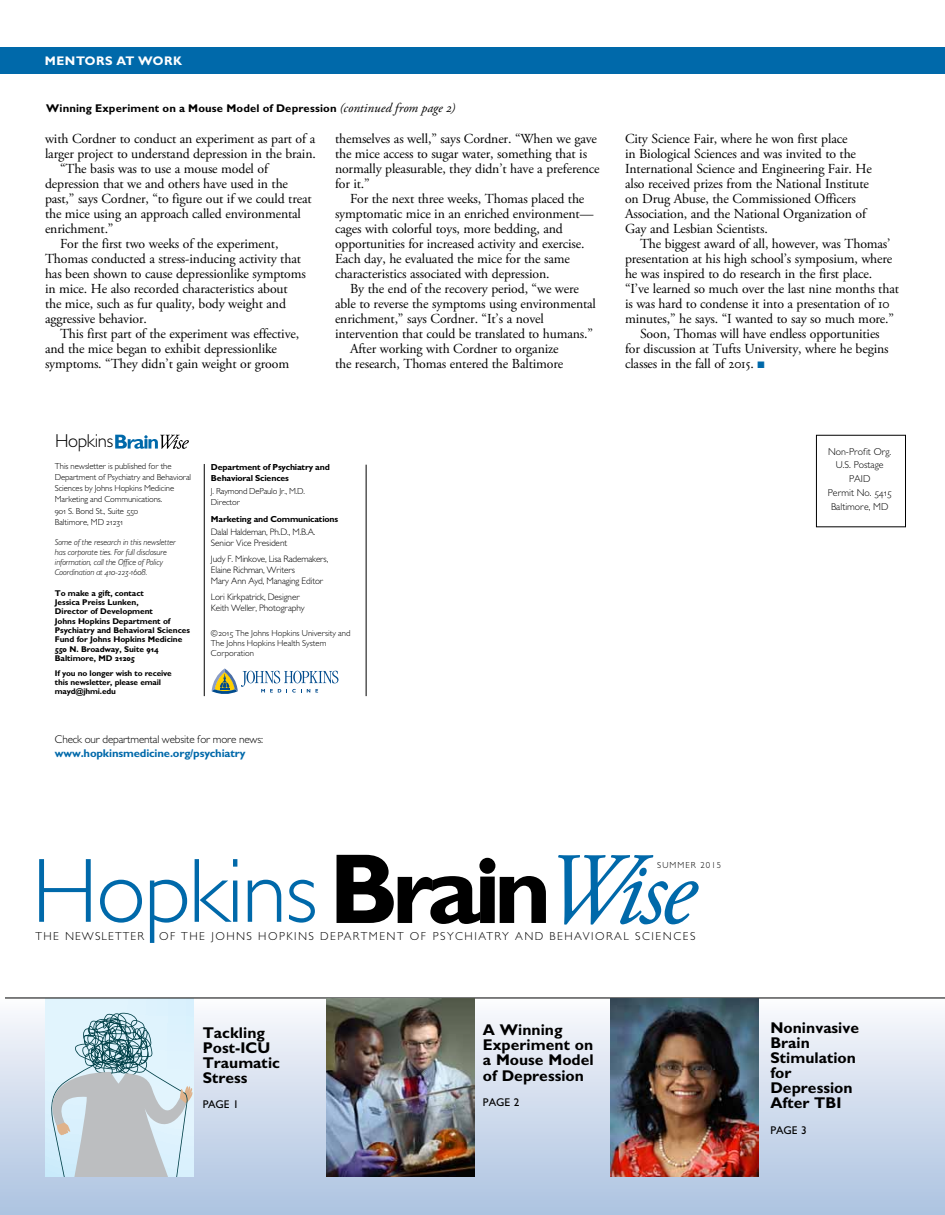
<style>
.page{position:relative;width:945px;height:1215px;background:#fff}
.page>*{position:absolute;margin:0;border:0;box-sizing:border-box;transform-origin:0 0}
.t1{font:91.88px "Gill Sans Light Alt";letter-spacing:-.02em;color:#0069aa}
.t2{font:300 18.75px "Gill Sans MT Std";letter-spacing:-.02em;color:#000}
.t3{font:700 15.62px/15px "Gill Sans MT Std";color:#000}
.t4{font:13.75px/15px "Adobe Garamond Pro";letter-spacing:-.01em;color:#000}
.t5{font:700 12.5px "Gill Sans MT Std";letter-spacing:.05em;color:#fff}
.t6{font:11.62px "Gill Sans Light Alt";letter-spacing:.13em;color:#000}
.t7{font:11.62px "Gill Sans Light Alt";letter-spacing:.1em;color:#000}
.t8{font:700 11.25px "Gill Sans MT Std";letter-spacing:.015em;color:#000}
.t9{font:300 11.25px "Gill Sans MT Std";letter-spacing:-.015em;color:#000}
.t10{font:700 11.25px "Gill Sans MT Std";letter-spacing:-.015em;color:#0069aa}
.t11{font:500 11.25px "Gill Sans MT Std";color:#000}
.t12{font:300 10px/13.8px "Gill Sans MT Std";color:#000;text-align:center}
.t13{font:300 9.38px/11.2px "Gill Sans MT Std";letter-spacing:-.02em;color:#000}
.t14{font:300 8.75px/11.2px "Gill Sans MT Std";letter-spacing:-.01em;color:#000}
.t15{font:italic 300 8.75px/10px "Gill Sans MT Std";letter-spacing:-.01em;color:#000}
.t16{font:700 8.75px/11.2px "Gill Sans MT Std";letter-spacing:-.02em;color:#000}
.t17{font:700 8.38px/9.4px "Gill Sans MT Std";letter-spacing:-.01em;color:#000}
.t18{font:700 8.25px/9.4px "Gill Sans MT Std";letter-spacing:-.02em;color:#000}
.s1{font-family:"Adobe Garamond Pro";font-weight:400;font-style:italic;font-size:13.12px}
.s2{color:#0069aa}
</style>
<div class="page">
<hr style="left:204px;top:464px;width:1px;height:232px;background:#000">
<hr style="left:366px;top:465px;width:1px;height:231px;background:#000">
<div style="left:816px;top:435px;width:90px;height:92px;border:1px solid #000"></div>
<svg style="left:211px;top:668px;width:127px;height:26px"></svg>
<svg style="left:115px;top:434px;width:74px;height:15px"></svg>
<div style="left:0;top:998px;width:945px;height:217px;background:linear-gradient(to bottom,#f9f9fc,#abc0de)"></div>
<div style="left:45px;top:998px;width:148px;height:178px;background:#e1f4fd"></div>
<svg style="left:45px;top:1013px;width:148px;height:163px"></svg>
<hr style="left:5px;top:998px;width:940px;height:1px;background:#000">
<svg style="left:337px;top:855px;width:209px;height:69px"></svg>
<svg style="left:558px;top:855px;width:141px;height:70px"></svg>
<div style="left:639px;top:868px;width:8px;height:8px;background:#0069aa;border-radius:3px"></div>
<img style="left:326px;top:998px;width:149px;height:178px">
<img style="left:611px;top:998px;width:148px;height:178px">
<div style="left:0;top:47px;width:945px;height:27px;background:#0069aa"></div>
<p class="t5" style="left:45px;top:53px;width:11px">ment</p>
<p class="t5" style="left:85px;top:53px;width:99px">ors at work</p>
<p class="t8" style="left:46px;top:101px;width:411px">Winning Experiment on a Mouse Model of Depression <span class="s1">(continued from page 2)</span></p>
<p class="t4" style="left:45px;top:131px;width:272px">with Cordner to conduct an experiment as part of a</p>
<p class="t4" style="left:45px;top:146px;width:272px">larger project to understand depression in the brain.</p>
<p class="t4" style="left:60px;top:161px;width:210px">“The basis was to use a mouse model of</p>
<p class="t4" style="left:45px;top:176px;width:245px">depression that we and others have used in the</p>
<p class="t4" style="left:45px;top:191px;width:268px">past,” says Cordner, “to figure out if we could treat</p>
<p class="t4" style="left:45px;top:206px;width:257px">the mice using an approach called environmental</p>
<p class="t4" style="left:45px;top:221px;width:70px">enrichment.”</p>
<p class="t4" style="left:60px;top:236px;width:220px">For the first two weeks of the experiment,</p>
<p class="t4" style="left:45px;top:251px;width:257px">Thomas conducted a stress-inducing activity that</p>
<p class="t4" style="left:45px;top:266px;width:262px">has been shown to cause depressionlike symptoms</p>
<p class="t4" style="left:45px;top:281px;width:244px">in mice. He also recorded characteristics about</p>
<p class="t4" style="left:45px;top:296px;width:243px">the mice, such as fur quality, body weight and</p>
<p class="t4" style="left:45px;top:311px;width:103px">aggressive behavior.</p>
<p class="t4" style="left:60px;top:326px;width:241px">This first part of the experiment was effective,</p>
<p class="t4" style="left:45px;top:341px;width:234px">and the mice began to exhibit depressionlike</p>
<p class="t4" style="left:45px;top:356px;width:246px">symptoms. “They didn’t gain weight or groom</p>
<p class="t4" style="left:335px;top:131px;width:266px">themselves as well,” says Cordner. “When we gave the mice access to sugar water, something that is normally pleasurable, they didn’t have a preference for it.”</p>
<p class="t4" style="left:335px;top:191px;width:260px;text-indent:15px">For the next three weeks, Thomas placed the symptomatic mice in an enriched environment— cages with colorful toys, more bedding, and opportunities for increased activity and exercise.<br>Each day, he evaluated the mice for the same characteristics associated with depression.</p>
<p class="t4" style="left:350px;top:281px;width:231px">By the end of the recovery period, “we were</p>
<p class="t4" style="left:335px;top:296px;width:263px">able to reverse the symptoms using environmental</p>
<p class="t4" style="left:335px;top:311px;width:210px">enrichment,” says Cordner. “It’s a novel</p>
<p class="t4" style="left:335px;top:326px;width:260px">intervention that could be translated to humans.”</p>
<p class="t4" style="left:350px;top:341px;width:210px">After working with Cordner to organize</p>
<p class="t4" style="left:335px;top:356px;width:230px">the research, Thomas entered the Baltimore</p>
<p class="t4" style="left:625px;top:131px;width:248px">City Science Fair, where he won first place<br>in Biological Sciences and was invited to the International Science and Engineering Fair. He also received prizes from the National Institute on Drug Abuse, the Commissioned Officers Association, and the National Organization of Gay and Lesbian Scientists.</p>
<p class="t4" style="left:640px;top:236px;width:252px">The biggest award of all, however, was Thomas’</p>
<p class="t4" style="left:625px;top:251px;width:269px">presentation at his high school’s symposium, where</p>
<p class="t4" style="left:625px;top:266px;width:249px">he was inspired to do research in the first place.</p>
<p class="t4" style="left:625px;top:281px;width:275px">“I’ve learned so much over the last nine months that</p>
<p class="t4" style="left:625px;top:296px;width:266px">is was hard to condense it into a presentation of 10</p>
<p class="t4" style="left:625px;top:311px;width:271px">minutes,” he says. “I wanted to say so much more.”</p>
<p class="t4" style="left:640px;top:326px;width:241px">Soon, Thomas will have endless opportunities</p>
<p class="t4" style="left:625px;top:341px;width:265px">for discussion at Tufts University, where he begins</p>
<p class="t4" style="left:625px;top:356px;width:141px">classes in the fall of 2015. <span class="s2">■</span></p>
<h2 class="t2" style="left:55px;top:430px;width:60px">Hopkins</h2>
<p class="t14" style="left:55px;top:460px;width:138px">This newsletter is published for the<br>Department of Psychiatry and Behavioral<br>Sciences by Johns Hopkins Medicine<br>Marketing and Communications.<br>901 S. Bond St., Suite 550<br>Baltimore, MD 21231</p>
<p class="t15" style="left:55px;top:537px;width:123px">Some of the research in this newsletter has corporate ties. For full disclosure information, call the Office of Policy Coordination at 410-223-1608.</p>
<p class="t17" style="left:55px;top:588px;width:137px">To make a gift, contact<br>Jessica Preiss Lunken,<br>Director of Development<br>Johns Hopkins Department of<br>Psychiatry and Behavioral Sciences<br>Fund for Johns Hopkins Medicine<br>550 N. Broadway, Suite 914<br>Baltimore, MD 21205</p>
<p class="t18" style="left:55px;top:668px;width:119px">If you no longer wish to receive this newsletter, please email mayd@jhmi.edu</p>
<p class="t16" style="left:211px;top:461px;width:120px">Department of Psychiatry and<br>Behavioral Sciences</p>
<p class="t14" style="left:211px;top:485px;width:95px">J. Raymond DePaulo Jr., M.D.<br>Director</p>
<p class="t16" style="left:211px;top:514px;width:129px">Marketing and Communications</p>
<p class="t13" style="left:211px;top:526px;width:106px">Dalal Haldeman, Ph.D., M.B.A.<br>Senior Vice President</p>
<p class="t13" style="left:211px;top:553px;width:119px">Judy F. Minkove, Lisa Rademakers,<br>Elaine Richman, Writers<br>Mary Ann Ayd, Managing Editor</p>
<p class="t13" style="left:211px;top:591px;width:95px">Lori Kirkpatrick, Designer<br>Keith Weller, Photography</p>
<p class="t14" style="left:211px;top:628px;width:141px;line-height:10px">©2015 The Johns Hopkins University and<br>The Johns Hopkins Health System<br>Corporation</p>
<p class="t9" style="left:55px;top:732px;width:210px">Check our departmental website for more news:</p>
<p class="t10" style="left:55px;top:747px;width:192px">www.hopkinsmedicine.org/psychiatry</p>
<p class="t12" style="left:828px;top:444px;width:65px">Non-Profit Org.<br>U.S. Postage<br>PAID<br>Permit No. 5415<br>Baltimore, MD</p>
<h1 class="t1" style="left:32px;top:839px;width:287px">Hopkins</h1>
<p class="t14" style="left:657px;top:860px;width:13px">Summer</p>
<p class="t14" style="left:700px;top:860px;width:22px">2015</p>
<p class="t7" style="left:35px;top:929px;width:110px">THE NEWSLETTER</p>
<p class="t6" style="left:159px;top:929px;width:538px">OF THE JOHNS HOPKINS DEPARTMENT OF PSYCHIATRY AND BEHAVIORAL SCIENCES</p>
<p class="t3" style="left:203px;top:1025px;width:79px">Tackling<br>Post-ICU<br>Traumatic<br>Stress</p>
<p class="t11" style="left:203px;top:1097px;width:38px">PAGE 1</p>
<p class="t3" style="left:483px;top:1021px;width:112px;line-height:15.4px">A Winning<br>Experiment on a Mouse Model of Depression</p>
<p class="t11" style="left:483px;top:1096px;width:38px">PAGE 2</p>
<p class="t3" style="left:770px;top:1020px;width:90px">Noninvasive<br>Brain<br>Stimulation for<br>Depression<br>After TBI</p>
<p class="t11" style="left:770px;top:1123px;width:38px">PAGE 3</p>
</div>
